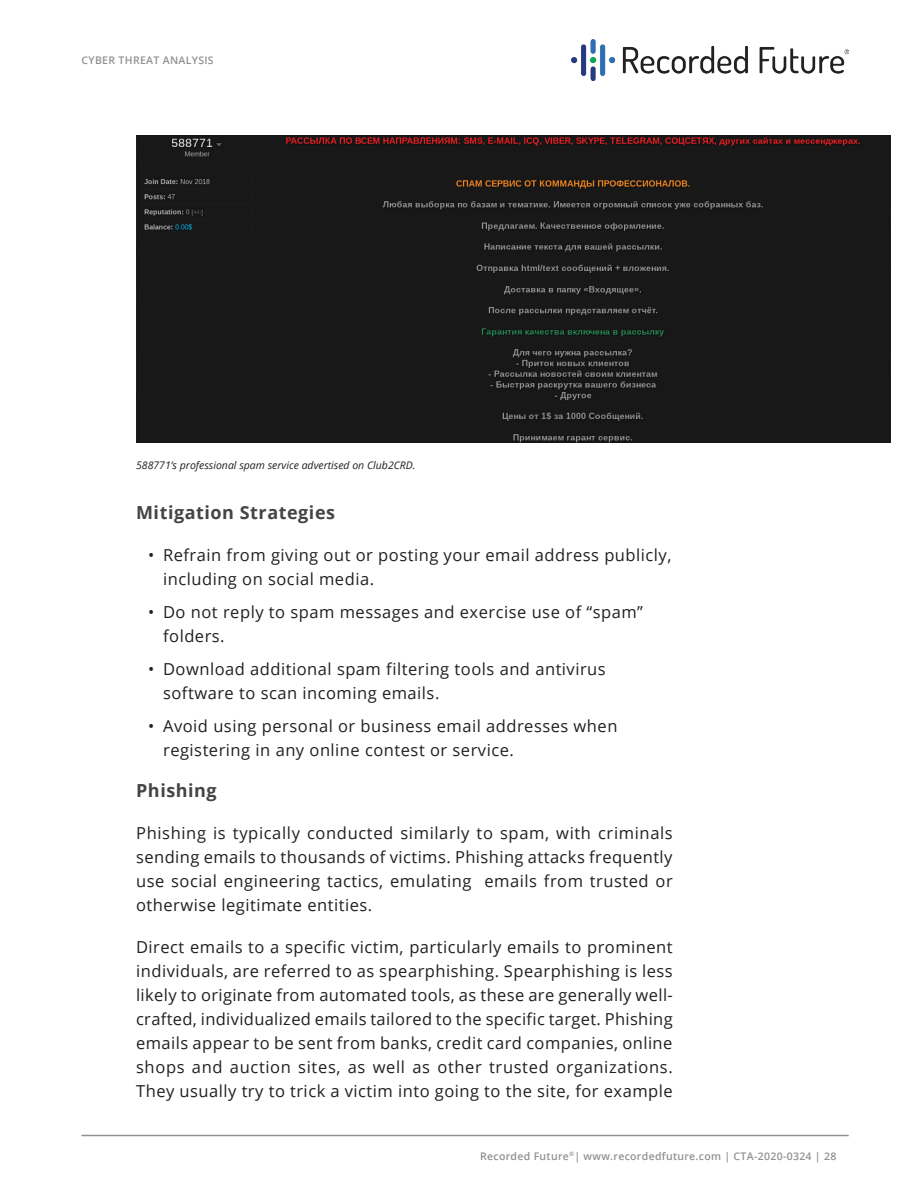
<style>
.page{position:relative;width:918px;height:1188px;background:#fff}
.page>*{position:absolute;margin:0;border:0;box-sizing:border-box;transform-origin:0 0}
.Sub-Header_Third{font:700 18px "Open Sans";letter-spacing:.03em;color:#444}
.t1{font:16.5px/24px "Open Sans";letter-spacing:.03em;color:#231f20}
.t2{font:600 10.5px "Open Sans";letter-spacing:.03em;color:#8f9193}
.Captions{font:italic 10.5px "Open Sans";color:#231f20}
</style>
<div class="page">
<hr style="left:82px;top:1135px;width:767px;height:1px;background:#8f9193">
<img style="left:571px;top:40px;width:277px;height:41px">
<div style="left:136px;top:135px;width:755px;height:308px;background:#181818"></div>
<p class="t2" style="left:82px;top:53px;width:134px">CYBER THREAT ANALYSIS</p>
<p class="Captions" style="left:136px;top:458px;width:281px">588771’s professional spam service advertised on Club2CRD.</p>
<p class="Sub-Header_Third" style="left:136px;top:500px;width:201px">Mitigation Strategies</p>
<p class="t1" style="left:163px;top:543px;width:510px;text-indent:-15px">• Refrain from giving out or posting your email address publicly, including on social media.</p>
<p class="t1" style="left:163px;top:600px;width:481px;text-indent:-15px">• Do not reply to spam messages and exercise use of “spam” folders.</p>
<p class="t1" style="left:163px;top:657px;width:444px;text-indent:-15px">• Download additional spam filtering tools and antivirus software to scan incoming emails.</p>
<p class="t1" style="left:163px;top:714px;width:456px;text-indent:-15px">• Avoid using personal or business email addresses when registering in any online contest or service.</p>
<p class="Sub-Header_Third" style="left:136px;top:778px;width:82px">Phishing</p>
<p class="t1" style="left:136px;top:821px;width:538px;text-align:justify">Phishing is typically conducted similarly to spam, with criminals sending emails to thousands of victims. Phishing attacks frequently use social engineering tactics, emulating emails from trusted or otherwise legitimate entities.</p>
<p class="t1" style="left:136px;top:935px;width:538px;text-align:justify">Direct emails to a specific victim, particularly emails to prominent individuals, are referred to as spearphishing. Spearphishing is less likely to originate from automated tools, as these are generally well&shy;crafted, individualized emails tailored to the specific target. Phishing emails appear to be sent from banks, credit card companies, online shops and auction sites, as well as other trusted organizations.<br>They usually try to trick a victim into going to the site, for example</p>
<p class="t2" style="left:480px;top:1149px;width:358px">Recorded Future<sup>®</sup>| www.recordedfuture.com | CTA-2020-0324 | 28</p>
</div>
